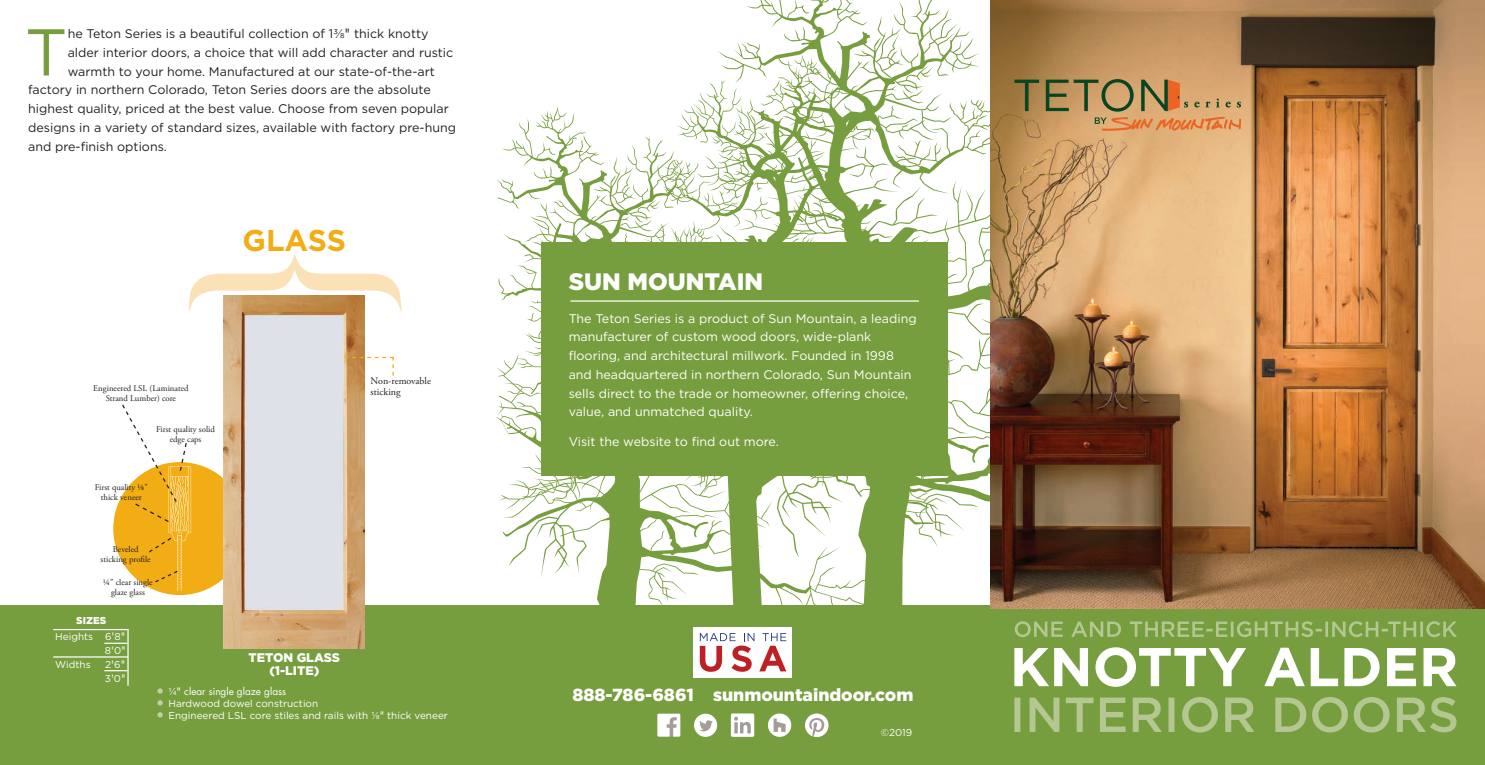
<style>
.page{position:relative;width:1485px;height:765px;background:#fff}
.page>*{position:absolute;margin:0;border:0;box-sizing:border-box;transform-origin:0 0}
.t1{font:66.12px "Gotham";color:#779e3e}
.t2{font:700 30px "Gotham";letter-spacing:-.005em;color:#f2ad14}
.t3{font:900 23.75px "Gotham";color:#fff}
.t4{font:900 17.5px "Gotham";color:#fff}
.t5{font:12.5px "Gotham";color:#231f20}
.t6{font:12.5px/18.8px "Gotham";color:#fff}
.t7{font:900 12.5px/13.8px "Gotham";color:#fff;text-align:center}
.t8{font:10px "Gotham";color:#fff}
.t9{font:10px "Futura Std";color:#fff}
.t10{font:10px/11.2px "Adobe Garamond Pro";color:#231f20}
.t11{font:900 10px "Gotham";color:#fff}
.t12{font:8.75px/10px "Adobe Garamond Pro";color:#231f20;text-align:center}
.s1{font-family:"Futura Std"}
.s2{font-family:"Gotham"}
</style>
<div class="page">
<div style="left:0;top:606px;width:1485px;height:159px;background:#779e3e"></div>
<svg style="left:718px;top:0;width:488px;height:631px"></svg>
<svg style="left:504px;top:55px;width:443px;height:683px"></svg>
<svg style="left:509px;top:503px;width:78px;height:76px"></svg>
<svg style="left:777px;top:476px;width:66px;height:82px"></svg>
<img style="left:990px;top:0;width:495px;height:608px">
<div style="left:113px;top:462px;width:133px;height:133px;background:#f2ad14;border-radius:50%"></div>
<div style="left:541px;top:242px;width:406px;height:234px;background:#779e3e"></div>
<hr style="left:570px;top:300px;width:349px;height:2px;background:#fff">
<img style="left:224px;top:314px;width:141px;height:335px">
<svg style="left:1015px;top:621px;width:442px;height:16px"></svg>
<svg style="left:1014px;top:647px;width:442px;height:40px"></svg>
<svg style="left:1014px;top:697px;width:442px;height:36px"></svg>
<svg style="left:189px;top:254px;width:213px;height:60px"></svg>
<hr style="left:53px;top:629px;width:75px;height:1px;background:#fff">
<svg style="left:104px;top:643px;width:23px;height:1px"></svg>
<svg style="left:104px;top:670px;width:23px;height:1px"></svg>
<hr style="left:127px;top:629px;width:2px;height:57px;background:#fff">
<hr style="left:53px;top:656px;width:75px;height:2px;background:#fff">
<svg style="left:157px;top:688px;width:6px;height:6px"></svg>
<svg style="left:157px;top:700px;width:6px;height:6px"></svg>
<svg style="left:157px;top:712px;width:6px;height:5px"></svg>
<svg style="left:1014px;top:80px;width:25px;height:31px"></svg>
<svg style="left:1046px;top:79px;width:195px;height:52px;background:#c0945f"></svg>
<svg style="left:345px;top:357px;width:49px;height:19px"></svg>
<div style="left:694px;top:627px;width:98px;height:50px;background:#fff"></div>
<svg style="left:700px;top:633px;width:86px;height:39px"></svg>
<svg style="left:657px;top:714px;width:23px;height:23px"></svg>
<div style="left:694px;top:714px;width:23px;height:23px;background:#fff;border-radius:50%"></div>
<svg style="left:699px;top:720px;width:14px;height:11px"></svg>
<div style="left:731px;top:713px;width:23px;height:24px;background:#fff;border-radius:2px"></div>
<svg style="left:734px;top:717px;width:17px;height:16px"></svg>
<div style="left:768px;top:714px;width:23px;height:23px;background:#fff;border-radius:50%"></div>
<svg style="left:774px;top:719px;width:12px;height:13px"></svg>
<svg style="left:805px;top:714px;width:24px;height:23px"></svg>
<svg style="left:121px;top:404px;width:70px;height:187px"></svg>
<p class="t1" style="left:25px;top:10px;width:44px">T</p>
<p class="t5" style="left:68px;top:26px;width:362px">he Teton Series is a beautiful collection of 1⅜<span class="s1">"</span> thick knotty</p>
<p class="t5" style="left:68px;top:44px;width:387px">alder interior doors, a choice that will add character and rustic</p>
<p class="t5" style="left:68px;top:63px;width:369px">warmth to your home. Manufactured at our state-of-the-art</p>
<p class="t5" style="left:28px;top:82px;width:404px">factory in northern Colorado, Teton Series doors are the absolute</p>
<p class="t5" style="left:28px;top:101px;width:422px">highest quality, priced at the best value. Choose from seven popular</p>
<p class="t5" style="left:28px;top:119px;width:429px">designs in a variety of standard sizes, available with factory pre-hung</p>
<p class="t5" style="left:28px;top:138px;width:140px">and pre-finish options.</p>
<p class="t2" style="left:243px;top:221px;width:105px">GLASS</p>
<p class="t12" style="left:93px;top:383px;width:97px">Engineered LSL (Laminated<br>Strand Lumber) core</p>
<p class="t12" style="left:156px;top:424px;width:60px">First quality solid edge caps</p>
<p class="t12" style="left:95px;top:482px;width:55px">First quality ⅛" thick veneer</p>
<p class="t12" style="left:101px;top:544px;width:52px">Beveled sticking profile</p>
<p class="t12" style="left:103px;top:577px;width:51px">¼" clear single</p>
<p class="t12" style="left:111px;top:587px;width:35px">glaze glass</p>
<p class="t11" style="left:76px;top:614px;width:31px">SIZES</p>
<p class="t8" style="left:55px;top:630px;width:39px">Heights</p>
<p class="t8" style="left:55px;top:658px;width:37px">Widths</p>
<p class="t8" style="left:105px;top:630px;width:22px">6<span class="s1">'</span>8<span class="s1">"</span></p>
<p class="t8" style="left:105px;top:644px;width:22px">8<span class="s1">'</span>0<span class="s1">"</span></p>
<p class="t8" style="left:105px;top:658px;width:21px">2<span class="s1">'</span>6<span class="s1">"</span></p>
<p class="t8" style="left:105px;top:672px;width:22px">3<span class="s1">'</span>0<span class="s1">"</span></p>
<p class="t10" style="left:371px;top:376px;width:62px">Non-removable sticking</p>
<p class="t7" style="left:249px;top:650px;width:93px">TETON GLASS (1-LITE)</p>
<p class="t9" style="left:168px;top:685px;width:119px"><span class="s2">¼</span>" clear single glaze glass</p>
<p class="t8" style="left:168px;top:697px;width:151px">Hardwood dowel construction</p>
<p class="t8" style="left:168px;top:709px;width:281px">Engineered LSL core stiles and rails with ⅛<span class="s1">"</span> thick veneer</p>
<p class="t3" style="left:569px;top:265px;width:196px">SUN MOUNTAIN</p>
<p class="t6" style="left:569px;top:309px;width:349px">The Teton Series is a product of Sun Mountain, a leading manufacturer of custom wood doors, wide-plank flooring, and architectural millwork. Founded in 1998 and headquartered in northern Colorado, Sun Mountain sells direct to the trade or homeowner, offering choice, value, and unmatched quality.</p>
<p class="t6" style="left:569px;top:432px;width:212px">Visit the website to find out more.</p>
<p class="t4" style="left:573px;top:682px;width:342px">888-786-6861 sunmountaindoor.com</p>
<p class="t8" style="left:881px;top:726px;width:33px">©2019</p>
</div>
